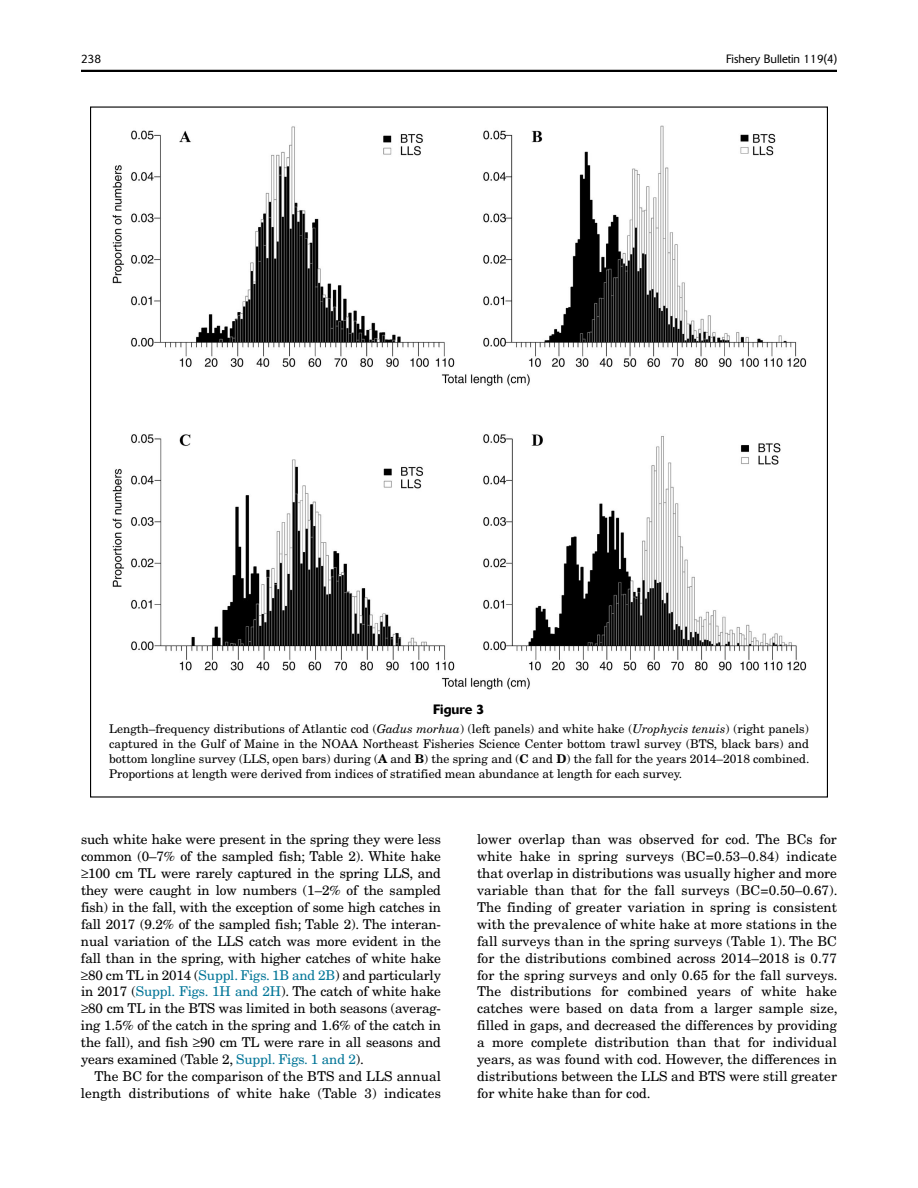
<style>
.page{position:relative;width:918px;height:1188px;background:#fff}
.page>*{position:absolute;margin:0;border:0;box-sizing:border-box;transform-origin:0 0}
.TX{font:13.5px/17px "New Century Schlbk";letter-spacing:.005em;color:#000;text-align:justify}
.FN{font:500 13.5px "Delta";color:#000}
.FC{font:12px/15px "New Century Schlbk";color:#000;text-align:justify}
.t1{font:300 12px "Delta";color:#000}
.s1{font-style:italic}
.s2{font-weight:700}
.s3{color:#007597}
</style>
<div class="page">
<hr style="left:81px;top:70px;width:756px;height:2px;background:#000">
<img style="left:112px;top:126px;width:695px;height:564px">
<p class="t1" style="left:81px;top:52px;width:22px">238</p>
<p class="t1" style="left:726px;top:52px;width:112px">Fishery Bulletin 119(4)</p>
<p class="FN" style="left:433px;top:701px;width:53px">Figure 3</p>
<p class="FC" style="left:109px;top:722px;width:702px">Length–frequency distributions of Atlantic cod (<span class="s1">Gadus morhua</span>) (left panels) and white hake (<span class="s1">Urophycis tenuis</span>) (right panels) captured in the Gulf of Maine in the NOAA Northeast Fisheries Science Center bottom trawl survey (BTS, black bars) and bottom longline survey (LLS, open bars) during (<span class="s2">A</span> and <span class="s2">B</span>) the spring and (<span class="s2">C</span> and <span class="s2">D</span>) the fall for the years 2014–2018 combined.<br>Proportions at length were derived from indices of stratified mean abundance at length for each survey.</p>
<p class="TX" style="left:81px;top:831px;width:362px">such white hake were present in the spring they were less common (0–7% of the sampled fish; Table 2). White hake ≥100 cm TL were rarely captured in the spring LLS, and they were caught in low numbers (1–2% of the sampled fish) in the fall, with the exception of some high catches in fall 2017 (9.2% of the sampled fish; Table 2). The interan&shy;nual variation of the LLS catch was more evident in the fall than in the spring, with higher catches of white hake ≥80 cm TL in 2014 (<span class="s3">Suppl. Figs. 1B and 2B</span>) and particularly in 2017 (<span class="s3">Suppl. Figs. 1H and 2H</span>). The catch of white hake ≥80 cm TL in the BTS was limited in both seasons (averag&shy;ing 1.5% of the catch in the spring and 1.6% of the catch in the fall), and fish ≥90 cm TL were rare in all seasons and years examined (Table 2, <span class="s3">Suppl. Figs. 1 and 2</span>).</p>
<p class="TX" style="left:81px;top:1068px;width:362px;text-align:right">The BC for the comparison of the BTS and LLS annual length distributions of white hake (Table 3) indicates</p>
<p class="TX" style="left:477px;top:831px;width:362px">lower overlap than was observed for cod. The BCs for white hake in spring surveys (BC=0.53–0.84) indicate that overlap in distributions was usually higher and more variable than that for the fall surveys (BC=0.50–0.67).<br>The finding of greater variation in spring is consistent with the prevalence of white hake at more stations in the fall surveys than in the spring surveys (Table 1). The BC for the distributions combined across 2014–2018 is 0.77 for the spring surveys and only 0.65 for the fall surveys.<br>The distributions for combined years of white hake catches were based on data from a larger sample size, filled in gaps, and decreased the differences by providing a more complete distribution than that for individual years, as was found with cod. However, the differences in distributions between the LLS and BTS were still greater for white hake than for cod.</p>
</div>
